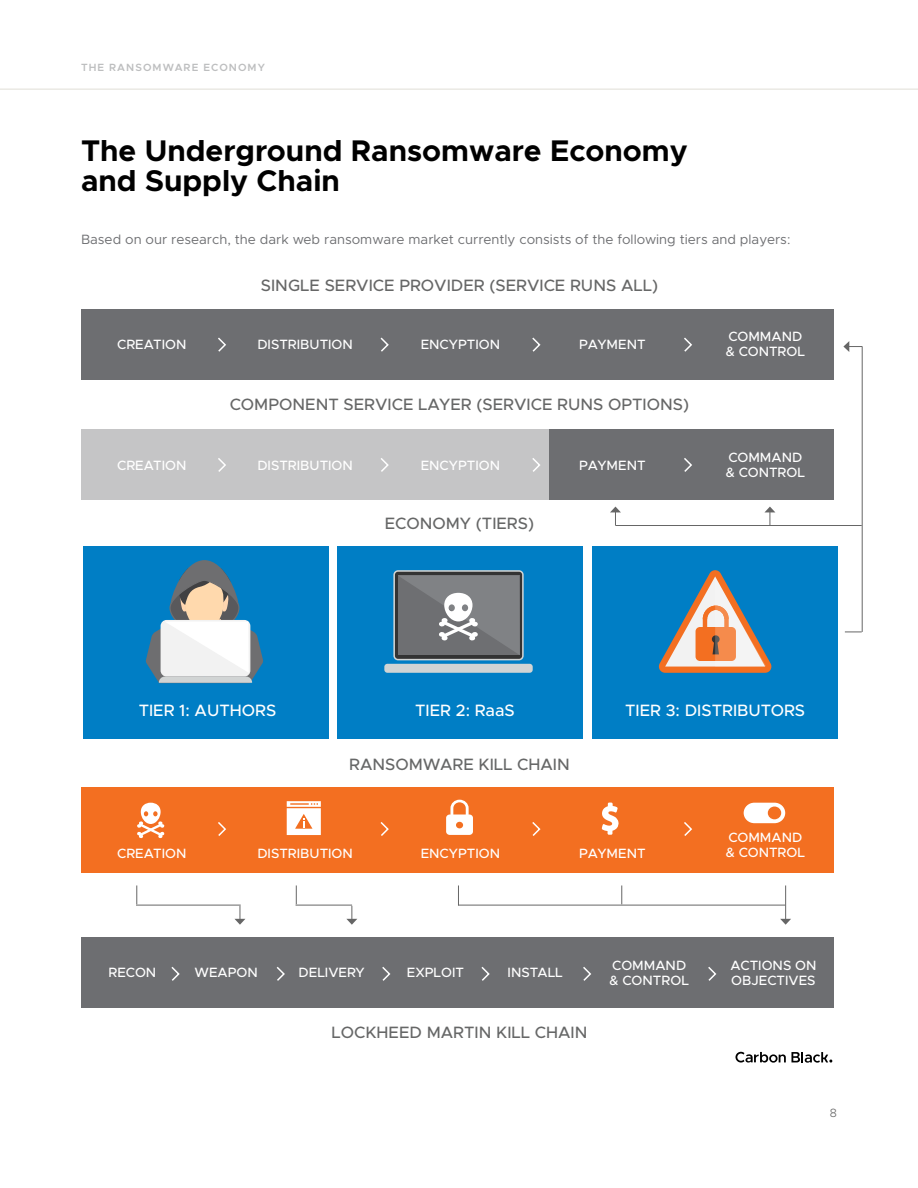
<style>
.page{position:relative;width:918px;height:1188px;background:#fff}
.page>*{position:absolute;margin:0;border:0;box-sizing:border-box;transform-origin:0 0}
.t1{font:700 30px/30px "Metropolis";color:#000}
.t2{font:500 16.5px "Metropolis";color:#666767}
.t3{font:500 16.5px "Metropolis";color:#fff}
.t4{font:500 13.5px/15px "Metropolis";color:#fff}
.t5{font:13.5px "Metropolis";color:#6e6f72}
.t6{font:300 12px "Metropolis";color:#666}
.t7{font:600 10.5px "Metropolis";letter-spacing:.1em;color:#bdbebf}
</style>
<div class="page">
<hr style="left:0;top:89px;width:918px;height:1px;background:#e0ded6">
<div style="left:82px;top:429px;width:752px;height:71px;background:#c5c5c6"></div>
<div style="left:550px;top:429px;width:284px;height:71px;background:#6d6e71"></div>
<div style="left:82px;top:937px;width:752px;height:71px;background:#6d6e71"></div>
<div style="left:82px;top:309px;width:752px;height:71px;background:#6d6e71"></div>
<div style="left:82px;top:787px;width:752px;height:86px;background:#f36f21"></div>
<svg style="left:171px;top:967px;width:9px;height:14px"></svg>
<svg style="left:218px;top:822px;width:8px;height:14px"></svg>
<svg style="left:218px;top:458px;width:8px;height:14px"></svg>
<svg style="left:218px;top:337px;width:8px;height:15px"></svg>
<svg style="left:380px;top:822px;width:9px;height:14px"></svg>
<svg style="left:381px;top:458px;width:8px;height:14px"></svg>
<svg style="left:380px;top:337px;width:9px;height:15px"></svg>
<svg style="left:532px;top:822px;width:9px;height:14px"></svg>
<svg style="left:532px;top:458px;width:8px;height:14px"></svg>
<svg style="left:532px;top:337px;width:9px;height:15px"></svg>
<svg style="left:684px;top:822px;width:8px;height:14px"></svg>
<svg style="left:684px;top:458px;width:8px;height:14px"></svg>
<svg style="left:684px;top:337px;width:8px;height:15px"></svg>
<svg style="left:276px;top:967px;width:9px;height:14px"></svg>
<svg style="left:382px;top:967px;width:9px;height:14px"></svg>
<svg style="left:481px;top:967px;width:9px;height:14px"></svg>
<svg style="left:583px;top:967px;width:8px;height:14px"></svg>
<svg style="left:708px;top:967px;width:9px;height:14px"></svg>
<svg style="left:137px;top:803px;width:28px;height:35px"></svg>
<svg style="left:287px;top:801px;width:34px;height:34px"></svg>
<svg style="left:446px;top:800px;width:27px;height:35px"></svg>
<svg style="left:602px;top:803px;width:17px;height:32px"></svg>
<svg style="left:744px;top:803px;width:41px;height:20px"></svg>
<svg style="left:136px;top:885px;width:1px;height:19px"></svg>
<svg style="left:234px;top:906px;width:11px;height:19px"></svg>
<svg style="left:346px;top:906px;width:11px;height:19px"></svg>
<svg style="left:296px;top:885px;width:1px;height:19px"></svg>
<svg style="left:458px;top:885px;width:1px;height:20px"></svg>
<svg style="left:621px;top:885px;width:1px;height:19px"></svg>
<hr style="left:785px;top:885px;width:1px;height:35px;background:#666">
<svg style="left:780px;top:919px;width:11px;height:6px"></svg>
<hr style="left:458px;top:905px;width:327px;height:1px;background:#666">
<hr style="left:296px;top:905px;width:56px;height:1px;background:#666">
<hr style="left:136px;top:905px;width:105px;height:1px;background:#666">
<div style="left:338px;top:546px;width:245px;height:193px;background:#007ec5"></div>
<div style="left:593px;top:546px;width:245px;height:193px;background:#007ec5"></div>
<div style="left:83px;top:546px;width:245px;height:193px;background:#007ec5"></div>
<svg style="left:393px;top:570px;width:131px;height:90px"></svg>
<div style="left:395px;top:572px;width:127px;height:87px;background:#333;border-radius:3px"></div>
<div style="left:384px;top:664px;width:149px;height:9px;background:#d1d4d4;border-radius:3px"></div>
<svg style="left:398px;top:575px;width:122px;height:80px;background:#838487"></svg>
<svg style="left:146px;top:560px;width:117px;height:123px"></svg>
<svg style="left:659px;top:570px;width:113px;height:103px"></svg>
<svg style="left:843px;top:341px;width:19px;height:11px"></svg>
<svg style="left:764px;top:507px;width:11px;height:18px"></svg>
<svg style="left:610px;top:507px;width:11px;height:18px"></svg>
<hr style="left:615px;top:525px;width:247px;height:1px;background:#666">
<hr style="left:862px;top:347px;width:1px;height:285px;background:#666">
<svg style="left:845px;top:632px;width:17px;height:1px"></svg>
<svg style="left:735px;top:1052px;width:98px;height:11px"></svg>
<p class="t7" style="left:81px;top:61px;width:185px">THE RANSOMWARE ECONOMY</p>
<h1 class="t1" style="left:81px;top:135px;width:608px">The Underground Ransomware Economy and Supply Chain</h1>
<p class="t5" style="left:81px;top:231px;width:711px">Based on our research, the dark web ransomware market currently consists of the following tiers and players:</p>
<p class="t4" style="left:117px;top:337px;width:71px">CREATION</p>
<p class="t4" style="left:117px;top:458px;width:71px">CREATION</p>
<p class="t2" style="left:261px;top:275px;width:399px">SINGLE SERVICE PROVIDER (SERVICE RUNS ALL)</p>
<p class="t4" style="left:257px;top:337px;width:97px">DISTRIBUTION</p>
<p class="t4" style="left:421px;top:337px;width:81px">ENCYPTION</p>
<p class="t4" style="left:579px;top:337px;width:68px">PAYMENT</p>
<p class="t2" style="left:230px;top:394px;width:461px">COMPONENT SERVICE LAYER (SERVICE RUNS OPTIONS)</p>
<p class="t4" style="left:257px;top:458px;width:97px">DISTRIBUTION</p>
<p class="t4" style="left:421px;top:458px;width:81px">ENCYPTION</p>
<p class="t2" style="left:385px;top:513px;width:151px">ECONOMY (TIERS)</p>
<p class="t4" style="left:579px;top:458px;width:68px">PAYMENT</p>
<p class="t4" style="left:726px;top:329px;width:81px">COMMAND &amp; CONTROL</p>
<p class="t4" style="left:726px;top:450px;width:81px">COMMAND &amp; CONTROL</p>
<p class="t3" style="left:139px;top:700px;width:139px">TIER 1: AUTHORS</p>
<p class="t3" style="left:415px;top:700px;width:101px">TIER 2: RaaS</p>
<p class="t3" style="left:625px;top:700px;width:181px">TIER 3: DISTRIBUTORS</p>
<p class="t4" style="left:117px;top:846px;width:71px">CREATION</p>
<p class="t2" style="left:349px;top:754px;width:222px">RANSOMWARE KILL CHAIN</p>
<p class="t4" style="left:257px;top:846px;width:97px">DISTRIBUTION</p>
<p class="t4" style="left:421px;top:846px;width:81px">ENCYPTION</p>
<p class="t4" style="left:579px;top:846px;width:68px">PAYMENT</p>
<p class="t4" style="left:726px;top:830px;width:81px">COMMAND &amp; CONTROL</p>
<p class="t4" style="left:109px;top:965px;width:49px">RECON</p>
<p class="t4" style="left:195px;top:965px;width:65px">WEAPON</p>
<p class="t4" style="left:299px;top:965px;width:68px">DELIVERY</p>
<p class="t4" style="left:407px;top:965px;width:59px">EXPLOIT</p>
<p class="t4" style="left:508px;top:965px;width:57px">INSTALL</p>
<p class="t4" style="left:610px;top:958px;width:81px">COMMAND &amp; CONTROL</p>
<p class="t2" style="left:332px;top:1022px;width:257px">LOCKHEED MARTIN KILL CHAIN</p>
<p class="t4" style="left:730px;top:958px;width:88px">ACTIONS ON<br>OBJECTIVES</p>
<p class="t6" style="left:830px;top:1105px;width:9px">8</p>
</div>
